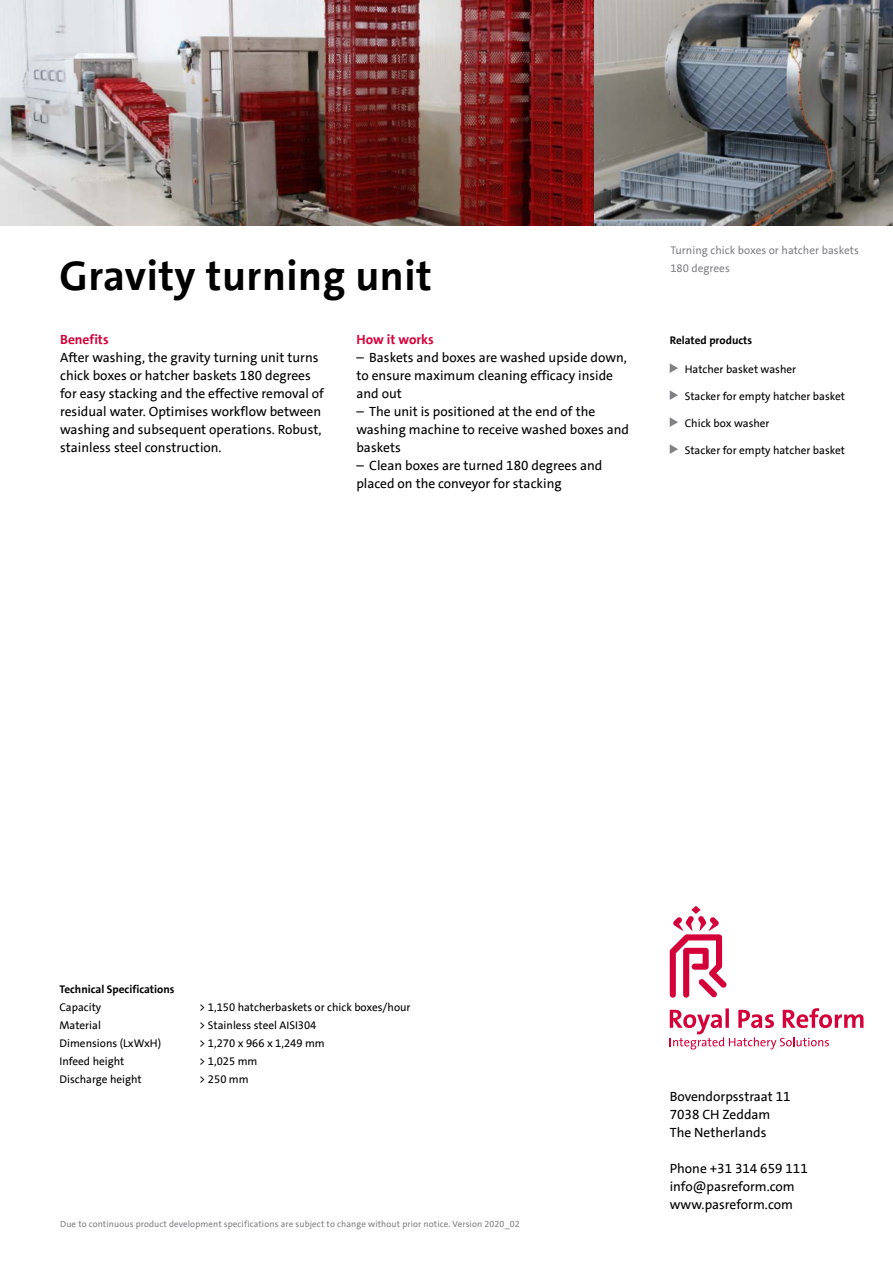
<style>
.page{position:relative;width:893px;height:1263px;background:#fff}
.page>*{position:absolute;margin:0;border:0;box-sizing:border-box;transform-origin:0 0}
.t1{font:700 42px "The Sans LT";letter-spacing:.01em;color:#000}
.t2{font:13.5px/18px "The Sans LT";color:#000}
.t3{font:700 13.5px "The Sans LT";color:#d30039}
.t4{font:11.25px "The Sans LT";color:#000}
.t5{font:11.25px/18px "The Sans LT";letter-spacing:.005em;color:#818084}
.t6{font:700 11.25px "The Sans LT";color:#000}
.t7{font:9px "The Sans LT";letter-spacing:.01em;color:#818084}
</style>
<div class="page">
<svg style="left:670px;top:906px;width:193px;height:143px"></svg>
<img style="left:0;top:0;width:893px;height:225px">
<svg style="left:670px;top:363px;width:8px;height:10px"></svg>
<svg style="left:670px;top:390px;width:8px;height:10px"></svg>
<svg style="left:670px;top:417px;width:8px;height:10px"></svg>
<svg style="left:670px;top:444px;width:8px;height:10px"></svg>
<h1 class="t1" style="left:60px;top:249px;width:374px">Gravity turning unit</h1>
<p class="t3" style="left:60px;top:331px;width:50px">Benefits</p>
<p class="t2" style="left:60px;top:349px;width:265px">After washing, the gravity turning unit turns chick boxes or hatcher baskets 180 degrees for easy stacking and the effective removal of residual water. Optimises workflow between washing and subsequent operations. Robust, stainless steel construction.</p>
<p class="t3" style="left:356px;top:331px;width:79px">How it works</p>
<p class="t2" style="left:356px;top:349px;width:272px">– Baskets and boxes are washed upside down, to ensure maximum cleaning efficacy inside and out</p>
<p class="t2" style="left:356px;top:403px;width:274px">– The unit is positioned at the end of the washing machine to receive washed boxes and baskets</p>
<p class="t2" style="left:356px;top:457px;width:247px">– Clean boxes are turned 180 degrees and placed on the conveyor for stacking</p>
<p class="t5" style="left:670px;top:242px;width:190px">Turning chick boxes or hatcher baskets<br>180 degrees</p>
<p class="t6" style="left:670px;top:333px;width:84px">Related products</p>
<p class="t4" style="left:685px;top:362px;width:113px">Hatcher basket washer</p>
<p class="t4" style="left:685px;top:389px;width:162px">Stacker for empty hatcher basket</p>
<p class="t4" style="left:685px;top:416px;width:86px">Chick box washer</p>
<p class="t4" style="left:685px;top:443px;width:162px">Stacker for empty hatcher basket</p>
<p class="t6" style="left:60px;top:981px;width:116px">Technical Specifications</p>
<p class="t4" style="left:60px;top:999px;width:43px">Capacity</p>
<p class="t4" style="left:199px;top:999px;width:213px">&gt; 1,150 hatcherbaskets or chick boxes/hour</p>
<p class="t4" style="left:60px;top:1017px;width:43px">Material</p>
<p class="t4" style="left:199px;top:1017px;width:119px">&gt; Stainless steel AISI304</p>
<p class="t4" style="left:60px;top:1035px;width:103px">Dimensions (LxWxH)</p>
<p class="t4" style="left:199px;top:1035px;width:127px">&gt; 1,270 x 966 x 1,249 mm</p>
<p class="t4" style="left:60px;top:1053px;width:66px">Infeed height</p>
<p class="t4" style="left:199px;top:1053px;width:60px">&gt; 1,025 mm</p>
<p class="t4" style="left:60px;top:1071px;width:84px">Discharge height</p>
<p class="t4" style="left:199px;top:1071px;width:51px">&gt; 250 mm</p>
<p class="t7" style="left:60px;top:1218px;width:461px">Due to continuous product development specifications are subject to change without prior notice. Version 2020_02</p>
<p class="t2" style="left:670px;top:1087px;width:122px">Bovendorpsstraat 11<br>7038 CH Zeddam<br>The Netherlands</p>
<p class="t2" style="left:670px;top:1159px;width:140px">Phone +31 314 659 111 info@pasreform.com www.pasreform.com</p>
</div>
